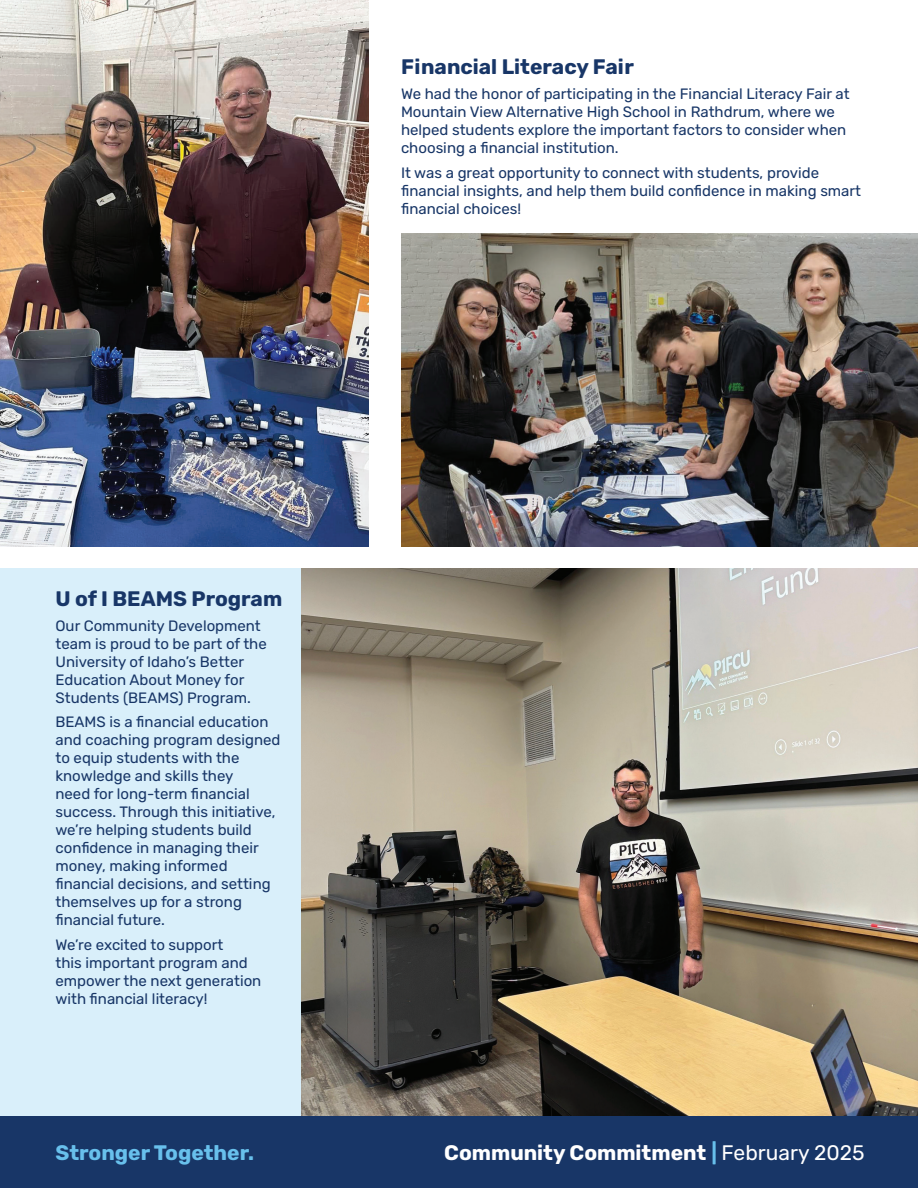
<style>
.page{position:relative;width:918px;height:1188px;background:#fff}
.page>*{position:absolute;margin:0;border:0;box-sizing:border-box;transform-origin:0 0}
.t1{font:700 21px "Rubik";color:#183667}
.t2{font:700 21px "Rubik";color:#fff}
.t3{font:700 21px "Rubik";color:#68c0ec}
.t4{font:15px/18px "Rubik";color:#183667}
.s1{color:#68c0ec}
.s2{font-weight:400}
</style>
<div class="page">
<div style="left:0;top:1116px;width:918px;height:72px;background:#183667"></div>
<div style="left:0;top:569px;width:396px;height:547px;background:#d9effa"></div>
<img style="left:301px;top:569px;width:617px;height:547px">
<img style="left:401px;top:233px;width:517px;height:313px">
<img style="left:0;top:0;width:369px;height:546px">
<h1 class="t1" style="left:401px;top:55px;width:234px">Financial Literacy Fair</h1>
<p class="t4" style="left:401px;top:85px;width:450px">We had the honor of participating in the Financial Literacy Fair at Mountain View Alternative High School in Rathdrum, where we helped students explore the important factors to consider when choosing a financial institution.</p>
<p class="t4" style="left:401px;top:164px;width:462px">It was a great opportunity to connect with students, provide financial insights, and help them build confidence in making smart financial choices!</p>
<h1 class="t1" style="left:55px;top:587px;width:228px">U of I BEAMS Program</h1>
<p class="t4" style="left:56px;top:617px;width:213px">Our Community Development team is proud to be part of the<br>University of Idaho’s Better<br>Education About Money for<br>Students (BEAMS) Program.</p>
<p class="t4" style="left:56px;top:714px;width:226px">BEAMS is a financial education and coaching program designed to equip students with the knowledge and skills they<br>need for long-term financial success. Through this initiative, we’re helping students build confidence in managing their money, making informed financial decisions, and setting themselves up for a strong financial future.</p>
<p class="t4" style="left:56px;top:936px;width:207px">We’re excited to support<br>this important program and empower the next generation with financial literacy!</p>
<h1 class="t3" style="left:55px;top:1141px;width:200px">Stronger Together.</h1>
<h1 class="t2" style="left:444px;top:1141px;width:422px">Community Commitment <span class="s1">|</span> <span class="s2">February 2025</span></h1>
</div>
